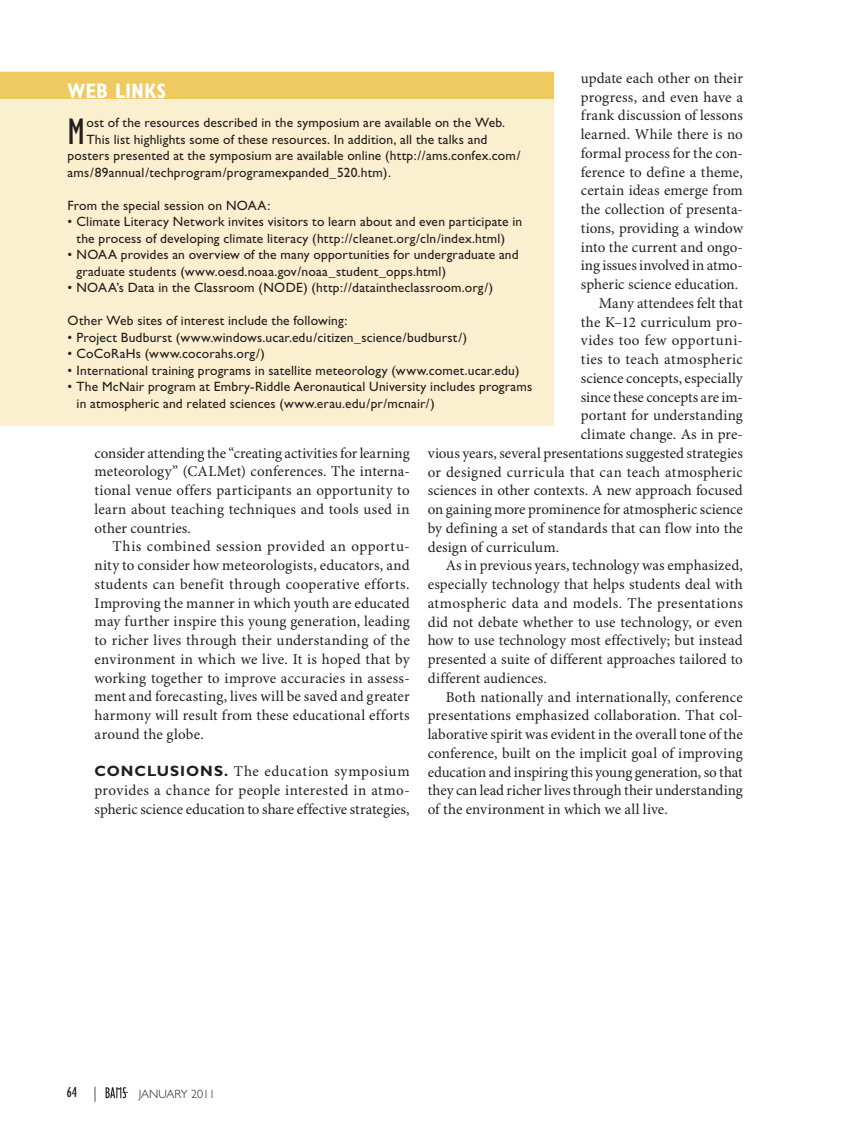
<style>
.page{position:relative;width:851px;height:1134px;background:#fff}
.page>*{position:absolute;margin:0;border:0;box-sizing:border-box;transform-origin:0 0}
.t1{font:condensed 38.25px "Gill Sans";color:#231f20}
.t2{font:700 condensed 21px "Gill Sans";letter-spacing:.005em;color:#fff}
.t3{font:15px/18.8px "Minion Pro";letter-spacing:.005em;color:#231f20;text-align:justify}
.t4{font:15px "Minion Pro";letter-spacing:.025em;color:#231f20}
.t5{font:15px "Minion Pro";letter-spacing:.03em;color:#231f20}
.t6{font:condensed 15px "Gill Sans";color:#231f20}
.t7{font:13.5px/16.5px "Gill Sans";letter-spacing:.015em;color:#231f20}
.t8{font:300 12px "Gill Sans";color:#231f20}
.s1{font-family:"Gill Sans";font-weight:700}
.s2{font-weight:300;font-stretch:normal}
</style>
<div class="page">
<div style="left:0;top:72px;width:554px;height:354px;background:#faefce"></div>
<div style="left:0;top:72px;width:554px;height:27px;background:#eeca61"></div>
<svg style="left:105px;top:1087px;width:24px;height:12px"></svg>
<svg style="left:106px;top:1087px;width:22px;height:11px"></svg>
<p class="t3" style="left:580px;top:69px;width:163px">update each other on their</p>
<p class="t3" style="left:580px;top:88px;width:164px">progress, and even have a</p>
<p class="t3" style="left:580px;top:107px;width:163px">frank discussion of lessons</p>
<p class="t3" style="left:580px;top:126px;width:164px">learned. While there is no</p>
<p class="t3" style="left:580px;top:144px;width:163px">formal process for the con-</p>
<p class="t3" style="left:580px;top:163px;width:163px">ference to define a theme,</p>
<p class="t3" style="left:580px;top:182px;width:163px">certain ideas emerge from</p>
<p class="t3" style="left:580px;top:201px;width:163px">the collection of presenta-</p>
<p class="t3" style="left:580px;top:219px;width:164px">tions, providing a window</p>
<p class="t3" style="left:580px;top:238px;width:163px">into the current and ongo-</p>
<p class="t3" style="left:580px;top:257px;width:163px">ing issues involved in atmo-</p>
<p class="t3" style="left:580px;top:276px;width:159px">spheric science education.</p>
<p class="t3" style="left:599px;top:294px;width:145px">Many attendees felt that</p>
<p class="t4" style="left:580px;top:313px;width:163px">the K–12 curriculum pro-</p>
<p class="t5" style="left:580px;top:332px;width:163px">vides too few opportuni-</p>
<p class="t4" style="left:580px;top:350px;width:163px">ties to teach atmospheric</p>
<p class="t3" style="left:580px;top:369px;width:163px">science concepts, especially</p>
<p class="t3" style="left:580px;top:388px;width:163px">since these concepts are im-</p>
<p class="t3" style="left:580px;top:407px;width:163px">portant for understanding</p>
<p class="t3" style="left:580px;top:426px;width:163px">climate change. As in pre-</p>
<p class="t3" style="left:428px;top:444px;width:316px">vious years, several presentations suggested strategies</p>
<p class="t3" style="left:428px;top:463px;width:316px">or designed curricula that can teach atmospheric</p>
<p class="t3" style="left:428px;top:482px;width:316px">sciences in other contexts. A new approach focused</p>
<p class="t3" style="left:428px;top:501px;width:316px">on gaining more prominence for atmospheric science</p>
<p class="t3" style="left:428px;top:519px;width:317px">by defining a set of standards that can flow into the</p>
<p class="t3" style="left:428px;top:538px;width:133px">design of curriculum.</p>
<p class="t3" style="left:446px;top:557px;width:298px">As in previous years, technology was emphasized,</p>
<p class="t3" style="left:428px;top:576px;width:316px">especially technology that helps students deal with</p>
<p class="t4" style="left:428px;top:594px;width:316px">atmospheric data and models. The presentations</p>
<p class="t3" style="left:428px;top:613px;width:316px">did not debate whether to use technology, or even</p>
<p class="t3" style="left:428px;top:632px;width:316px">how to use technology most effectively; but instead</p>
<p class="t3" style="left:428px;top:651px;width:316px">presented a suite of different approaches tailored to</p>
<p class="t3" style="left:428px;top:669px;width:121px">different audiences.</p>
<p class="t3" style="left:446px;top:688px;width:298px">Both nationally and internationally, conference</p>
<p class="t3" style="left:428px;top:707px;width:316px">presentations emphasized collaboration. That col-</p>
<p class="t3" style="left:428px;top:726px;width:316px">laborative spirit was evident in the overall tone of the</p>
<p class="t3" style="left:428px;top:744px;width:316px">conference, built on the implicit goal of improving</p>
<p class="t3" style="left:428px;top:763px;width:316px">education and inspiring this young generation, so that</p>
<p class="t3" style="left:428px;top:782px;width:316px">they can lead richer lives through their understanding</p>
<p class="t3" style="left:428px;top:801px;width:241px">of the environment in which we all live.</p>
<h2 class="t2" style="left:68px;top:79px;width:100px">WEB LINKS</h2>
<h1 class="t1" style="left:68px;top:111px;width:19px">M</h1>
<p class="t7" style="left:87px;top:115px;width:420px">ost of the resources described in the symposium are available on the Web.</p>
<p class="t7" style="left:87px;top:131px;width:402px">This list highlights some of these resources. In addition, all the talks and</p>
<p class="t7" style="left:68px;top:148px;width:454px">posters presented at the symposium are available online (http://ams.confex.com/</p>
<p class="t7" style="left:68px;top:164px;width:325px">ams/89annual/techprogram/programexpanded_520.htm).</p>
<p class="t7" style="left:68px;top:197px;width:204px">From the special session on NOAA:</p>
<p class="t7" style="left:77px;top:214px;width:447px;text-indent:-9px">• Climate Literacy Network invites visitors to learn about and even participate in the process of developing climate literacy (http://cleanet.org/cln/index.html)</p>
<p class="t7" style="left:76px;top:247px;width:443px;text-indent:-9px">• NOAA provides an overview of the many opportunities for undergraduate and graduate students (www.oesd.noaa.gov/noaa_student_opps.html)</p>
<p class="t7" style="left:67px;top:280px;width:427px">• NOAA’s Data in the Classroom (NODE) (http://dataintheclassroom.org/)</p>
<p class="t7" style="left:67px;top:313px;width:281px">Other Web sites of interest include the following:</p>
<p class="t7" style="left:67px;top:329px;width:401px">• Project Budburst (www.windows.ucar.edu/citizen_science/budburst/)</p>
<p class="t7" style="left:68px;top:346px;width:199px">• CoCoRaHs (www.cocorahs.org/)</p>
<p class="t7" style="left:68px;top:362px;width:453px">• International training programs in satellite meteorology (www.comet.ucar.edu)</p>
<p class="t7" style="left:77px;top:379px;width:457px;text-indent:-9px">• The McNair program at Embry-Riddle Aeronautical University includes programs in atmospheric and related sciences (www.erau.edu/pr/mcnair/)</p>
<p class="t3" style="left:94px;top:444px;width:316px">consider attending the “creating activities for learning meteorology” (CALMet) conferences. The interna&shy;tional venue offers participants an opportunity to learn about teaching techniques and tools used in other countries.</p>
<p class="t3" style="left:95px;top:538px;width:317px;text-indent:18px">This combined session provided an opportu&shy;nity to consider how meteorologists, educators, and students can benefit through cooperative efforts.<br>Improving the manner in which youth are educated may further inspire this young generation, leading to richer lives through their understanding of the environment in which we live. It is hoped that by working together to improve accuracies in assess&shy;ment and forecasting, lives will be saved and greater harmony will result from these educational efforts around the globe.</p>
<p class="t3" style="left:95px;top:763px;width:316px"><span class="s1">CONCLUSIONS.</span> The education symposium provides a chance for people interested in atmo&shy;spheric science education to share effective strategies,</p>
<p class="t6" style="left:66px;top:1084px;width:32px">64 <span class="s2">|</span></p>
<p class="t8" style="left:139px;top:1087px;width:78px">JANUARY 2011</p>
</div>
